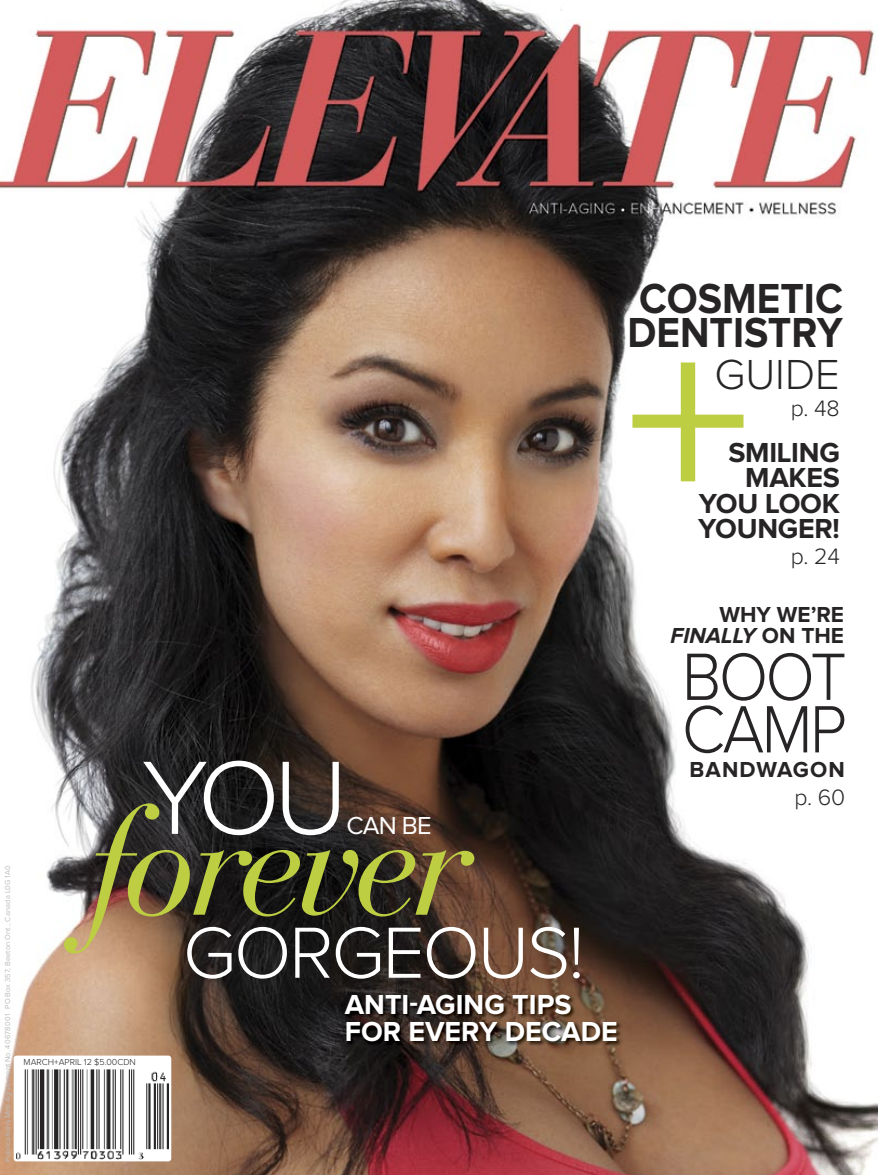
<style>
.page{position:relative;width:878px;height:1175px;background:#fff}
.page>*{position:absolute;margin:0;border:0;box-sizing:border-box;transform-origin:0 0}
.t1{font:251.7px "Proxima Nova";color:#bdce43}
.t2{font:italic 150px "Bauer Bodoni";letter-spacing:-.06em;color:#bdce43}
.t3{font:300 108px "Proxima Nova";color:#fff}
.t4{font:300 75px "Proxima Nova";letter-spacing:-.03em;color:#fff}
.t5{font:300 69.3px/52.5px "Proxima Nova";letter-spacing:-.04em;color:#272425;scale:.93 1}
.t6{font:700 43.5px/34.5px "Proxima Nova";color:#272425;scale:.93 1}
.t7{font:300 43.5px "Proxima Nova";color:#272425}
.t8{font:700 28.5px/27px "Proxima Nova";color:#fff}
.t9{font:700 28.5px/25.5px "Proxima Nova";letter-spacing:-.01em;color:#272425;text-align:right}
.t10{font:25.5px "Proxima Nova";color:#fff}
.t11{font:300 23.1px "Proxima Nova";color:#272425}
.t12{font:700 22.5px/21px "Proxima Nova";letter-spacing:.025em;color:#272425;text-align:right}
.t13{font:700 22.5px "Proxima Nova";letter-spacing:.05em;color:#272425}
.t14{font:300 9px "Proxima Nova";color:#272425}
.t15{font:7.5px "Proxima Nova";letter-spacing:.03em;color:#bbbcbe}
.s1{font-style:italic}
</style>
<div class="page">
<img style="left:0;top:0;width:878px;height:1174px">
<div style="left:14px;top:1055px;width:157px;height:106px;background:#fff;border-radius:3px"></div>
<img style="left:16px;top:1069px;width:152px;height:91px">
<img style="left:344px;top:993px;width:278px;height:53px">
<h3 class="t6" style="left:627px;top:282px;width:233px">COSMETIC<br>DENTISTRY</h3>
<h3 class="t7" style="left:714px;top:349px;width:127px">GUIDE</h3>
<h3 class="t11" style="left:790px;top:395px;width:50px">p. 48</h3>
<h1 class="t1" style="left:625px;top:282px;width:127px">+</h1>
<h3 class="t9" style="left:698px;top:440px;width:143px">SMILING<br>MAKES<br>YOU LOOK<br>YOUNGER!</h3>
<h3 class="t11" style="left:790px;top:543px;width:50px">p. 24</h3>
<p class="t15" style="left:3px;top:1161px;width:298px;rotate:-90deg">Publications Mail Agreement No. 40678001 PO Box 357, Beeton Ont., Canada L0G 1A0</p>
<h3 class="t3" style="left:142px;top:736px;width:208px">YOU</h3>
<h2 class="t2" style="left:90px;top:773px;width:381px">forever</h2>
<h3 class="t10" style="left:346px;top:811px;width:87px">CAN BE</h3>
<h3 class="t4" style="left:183px;top:909px;width:403px">GORGEOUS!</h3>
<p class="t14" style="left:24px;top:1056px;width:114px">MARCH+APRIL 12 $5.00CDN</p>
<h3 class="t8" style="left:345px;top:991px;width:275px">ANTI-AGING TIPS<br>FOR EVERY DECADE</h3>
<h3 class="t12" style="left:670px;top:604px;width:175px">WHY WE’RE<br><span class="s1">FINALLY</span> ON THE</h3>
<h3 class="t5" style="left:682px;top:651px;width:179px">BOOT<br>CAMP</h3>
<h3 class="t13" style="left:689px;top:757px;width:157px">BANDWAGON</h3>
<h3 class="t11" style="left:794px;top:783px;width:52px">p. 60</h3>
</div>
